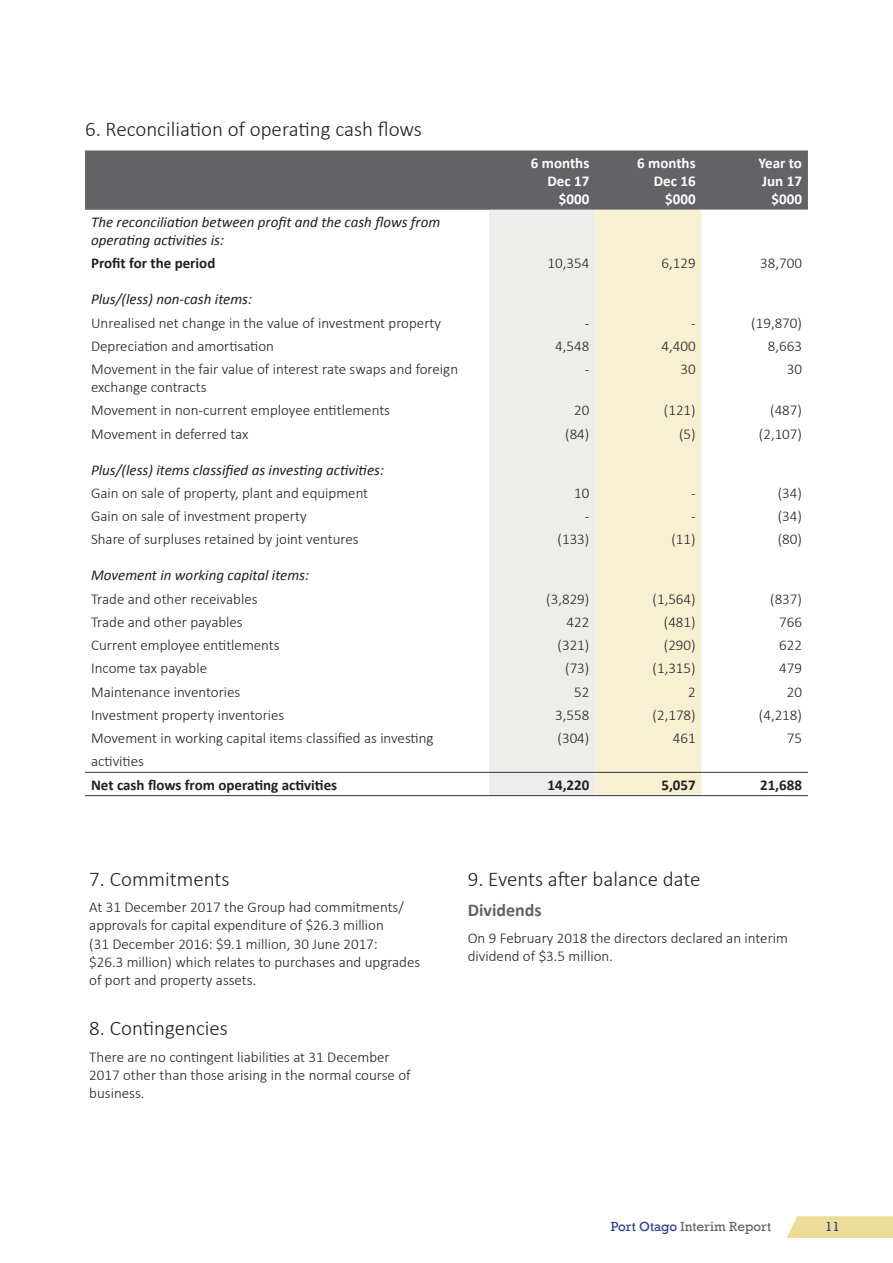
<style>
.page{position:relative;width:893px;height:1263px;background:#fff}
.page>*{position:absolute;margin:0;border:0;box-sizing:border-box;transform-origin:0 0}
.Sub_Heading{font:300 21px "Calibri";color:#231f20}
.Body_Copy_1{font:700 18px "Calibri";color:#636366}
.Body_Copy_1-2{font:300 15px/18px "Calibri";color:#231f20}
.Body_Copy_1-3{font:italic 15px/18px "Calibri";color:#231f20}
.Body_Copy_1-4{font:700 15px "Calibri";color:#231f20}
.Body_Copy_1-5{font:700 15px/18px "Calibri";color:#fff;text-align:right}
.t1{font:13.5px "Rockwell";color:#636366}
.t2{font:13.5px "Rockwell";color:#253f8e}
.s1{color:#253f8e}
</style>
<div class="page">
<svg style="left:787px;top:1216px;width:106px;height:22px;background:#eede9d"></svg>
<div style="left:85px;top:150px;width:723px;height:60px;background:#636366"></div>
<div style="left:489px;top:210px;width:106px;height:585px;background:#ededeb"></div>
<div style="left:595px;top:210px;width:107px;height:585px;background:#f8f0d3"></div>
<hr style="left:85px;top:772px;width:404px;height:1px;background:#2d3540">
<hr style="left:489px;top:772px;width:106px;height:1px;background:#2d3540">
<hr style="left:595px;top:772px;width:107px;height:1px;background:#2d3540">
<hr style="left:702px;top:772px;width:106px;height:1px;background:#2d3540">
<hr style="left:85px;top:795px;width:404px;height:1px;background:#2d3540">
<hr style="left:489px;top:795px;width:106px;height:1px;background:#2d3540">
<hr style="left:595px;top:795px;width:107px;height:1px;background:#2d3540">
<hr style="left:702px;top:795px;width:106px;height:1px;background:#2d3540">
<p class="Sub_Heading" style="left:85px;top:116px;width:339px">6. Reconciliation of operating cash flows</p>
<p class="Body_Copy_1-5" style="left:531px;top:154px;width:60px">6 months<br>Dec 17 $000</p>
<p class="Body_Copy_1-5" style="left:637px;top:154px;width:60px">6 months<br>Dec 16 $000</p>
<p class="Body_Copy_1-5" style="left:758px;top:154px;width:45px">Year to<br>Jun 17 $000</p>
<p class="Body_Copy_1-3" style="left:91px;top:212px;width:351px">The reconciliation between profit and the cash flows from operating activities is:</p>
<p class="Body_Copy_1-4" style="left:91px;top:254px;width:126px">Profit for the period</p>
<p class="Body_Copy_1-2" style="left:548px;top:254px;width:43px">10,354</p>
<p class="Body_Copy_1-2" style="left:662px;top:254px;width:36px">6,129</p>
<p class="Body_Copy_1-2" style="left:760px;top:254px;width:43px">38,700</p>
<p class="Body_Copy_1-3" style="left:91px;top:290px;width:163px">Plus/(less) non-cash items:</p>
<p class="Body_Copy_1-2" style="left:91px;top:313px;width:351px">Unrealised net change in the value of investment property</p>
<p class="Body_Copy_1-2" style="left:585px;top:313px;width:6px">-</p>
<p class="Body_Copy_1-2" style="left:691px;top:313px;width:6px">-</p>
<p class="Body_Copy_1-2" style="left:751px;top:313px;width:52px">(19,870)</p>
<p class="Body_Copy_1-2" style="left:91px;top:336px;width:184px">Depreciation and amortisation</p>
<p class="Body_Copy_1-2" style="left:555px;top:336px;width:36px">4,548</p>
<p class="Body_Copy_1-2" style="left:662px;top:336px;width:36px">4,400</p>
<p class="Body_Copy_1-2" style="left:768px;top:336px;width:36px">8,663</p>
<p class="Body_Copy_1-2" style="left:91px;top:359px;width:369px">Movement in the fair value of interest rate swaps and foreign exchange contracts</p>
<p class="Body_Copy_1-2" style="left:585px;top:359px;width:6px">-</p>
<p class="Body_Copy_1-2" style="left:680px;top:359px;width:17px">30</p>
<p class="Body_Copy_1-2" style="left:787px;top:359px;width:17px">30</p>
<p class="Body_Copy_1-2" style="left:91px;top:401px;width:300px">Movement in non-current employee entitlements</p>
<p class="Body_Copy_1-2" style="left:574px;top:401px;width:17px">20</p>
<p class="Body_Copy_1-2" style="left:664px;top:401px;width:33px">(121)</p>
<p class="Body_Copy_1-2" style="left:770px;top:401px;width:33px">(487)</p>
<p class="Body_Copy_1-2" style="left:91px;top:424px;width:159px">Movement in deferred tax</p>
<p class="Body_Copy_1-2" style="left:565px;top:424px;width:26px">(84)</p>
<p class="Body_Copy_1-2" style="left:679px;top:424px;width:18px">(5)</p>
<p class="Body_Copy_1-2" style="left:759px;top:424px;width:45px">(2,107)</p>
<p class="Body_Copy_1-3" style="left:91px;top:460px;width:294px">Plus/(less) items classified as investing activities:</p>
<p class="Body_Copy_1-2" style="left:91px;top:483px;width:279px">Gain on sale of property, plant and equipment</p>
<p class="Body_Copy_1-2" style="left:574px;top:483px;width:17px">10</p>
<p class="Body_Copy_1-2" style="left:691px;top:483px;width:6px">-</p>
<p class="Body_Copy_1-2" style="left:778px;top:483px;width:26px">(34)</p>
<p class="Body_Copy_1-2" style="left:91px;top:506px;width:217px">Gain on sale of investment property</p>
<p class="Body_Copy_1-2" style="left:585px;top:506px;width:6px">-</p>
<p class="Body_Copy_1-2" style="left:691px;top:506px;width:6px">-</p>
<p class="Body_Copy_1-2" style="left:778px;top:506px;width:26px">(34)</p>
<p class="Body_Copy_1-2" style="left:91px;top:530px;width:269px">Share of surpluses retained by joint ventures</p>
<p class="Body_Copy_1-2" style="left:558px;top:530px;width:33px">(133)</p>
<p class="Body_Copy_1-2" style="left:671px;top:530px;width:26px">(11)</p>
<p class="Body_Copy_1-2" style="left:778px;top:530px;width:26px">(80)</p>
<p class="Body_Copy_1-3" style="left:91px;top:566px;width:220px">Movement in working capital items:</p>
<p class="Body_Copy_1-2" style="left:91px;top:589px;width:168px">Trade and other receivables</p>
<p class="Body_Copy_1-2" style="left:546px;top:589px;width:45px">(3,829)</p>
<p class="Body_Copy_1-2" style="left:653px;top:589px;width:45px">(1,564)</p>
<p class="Body_Copy_1-2" style="left:770px;top:589px;width:33px">(837)</p>
<p class="Body_Copy_1-2" style="left:91px;top:612px;width:153px">Trade and other payables</p>
<p class="Body_Copy_1-2" style="left:566px;top:612px;width:24px">422</p>
<p class="Body_Copy_1-2" style="left:664px;top:612px;width:33px">(481)</p>
<p class="Body_Copy_1-2" style="left:779px;top:612px;width:24px">766</p>
<p class="Body_Copy_1-2" style="left:91px;top:635px;width:190px">Current employee entitlements</p>
<p class="Body_Copy_1-2" style="left:558px;top:635px;width:33px">(321)</p>
<p class="Body_Copy_1-2" style="left:664px;top:635px;width:33px">(290)</p>
<p class="Body_Copy_1-2" style="left:779px;top:635px;width:24px">622</p>
<p class="Body_Copy_1-2" style="left:91px;top:659px;width:118px">Income tax payable</p>
<p class="Body_Copy_1-2" style="left:565px;top:659px;width:26px">(73)</p>
<p class="Body_Copy_1-2" style="left:653px;top:659px;width:45px">(1,315)</p>
<p class="Body_Copy_1-2" style="left:779px;top:659px;width:24px">479</p>
<p class="Body_Copy_1-2" style="left:91px;top:682px;width:151px">Maintenance inventories</p>
<p class="Body_Copy_1-2" style="left:574px;top:682px;width:17px">52</p>
<p class="Body_Copy_1-2" style="left:688px;top:682px;width:9px">2</p>
<p class="Body_Copy_1-2" style="left:787px;top:682px;width:17px">20</p>
<p class="Body_Copy_1-2" style="left:91px;top:705px;width:195px">Investment property inventories</p>
<p class="Body_Copy_1-2" style="left:555px;top:705px;width:36px">3,558</p>
<p class="Body_Copy_1-2" style="left:653px;top:705px;width:45px">(2,178)</p>
<p class="Body_Copy_1-2" style="left:759px;top:705px;width:45px">(4,218)</p>
<p class="Body_Copy_1-2" style="left:91px;top:728px;width:344px">Movement in working capital items classified as investing</p>
<p class="Body_Copy_1-2" style="left:558px;top:728px;width:33px">(304)</p>
<p class="Body_Copy_1-2" style="left:673px;top:728px;width:24px">461</p>
<p class="Body_Copy_1-2" style="left:787px;top:728px;width:17px">75</p>
<p class="Body_Copy_1-2" style="left:91px;top:752px;width:54px">activities</p>
<p class="Body_Copy_1-4" style="left:91px;top:775px;width:248px">Net cash flows from operating activities</p>
<p class="Body_Copy_1-4" style="left:547px;top:775px;width:43px">14,220</p>
<p class="Body_Copy_1-4" style="left:661px;top:775px;width:36px">5,057</p>
<p class="Body_Copy_1-4" style="left:760px;top:775px;width:43px">21,688</p>
<p class="Sub_Heading" style="left:89px;top:866px;width:142px">7. Commitments</p>
<p class="Body_Copy_1-2" style="left:89px;top:898px;width:332px">At 31 December 2017 the Group had commitments/ approvals for capital expenditure of $26.3 million<br>(31 December 2016: $9.1 million, 30 June 2017:<br>$26.3 million) which relates to purchases and upgrades of port and property assets.</p>
<p class="Sub_Heading" style="left:89px;top:1015px;width:140px">8. Contingencies</p>
<p class="Body_Copy_1-2" style="left:89px;top:1047px;width:323px">There are no contingent liabilities at 31 December<br>2017 other than those arising in the normal course of business.</p>
<p class="Sub_Heading" style="left:468px;top:866px;width:234px">9. Events after balance date</p>
<p class="Body_Copy_1" style="left:468px;top:899px;width:75px">Dividends</p>
<p class="Body_Copy_1-2" style="left:468px;top:928px;width:322px">On 9 February 2018 the directors declared an interim dividend of $3.5 million.</p>
<p class="t1" style="left:611px;top:1218px;width:162px"><span class="s1">Port Otago</span> Interim Report</p>
<p class="t2" style="left:825px;top:1218px;width:16px">11</p>
</div>
